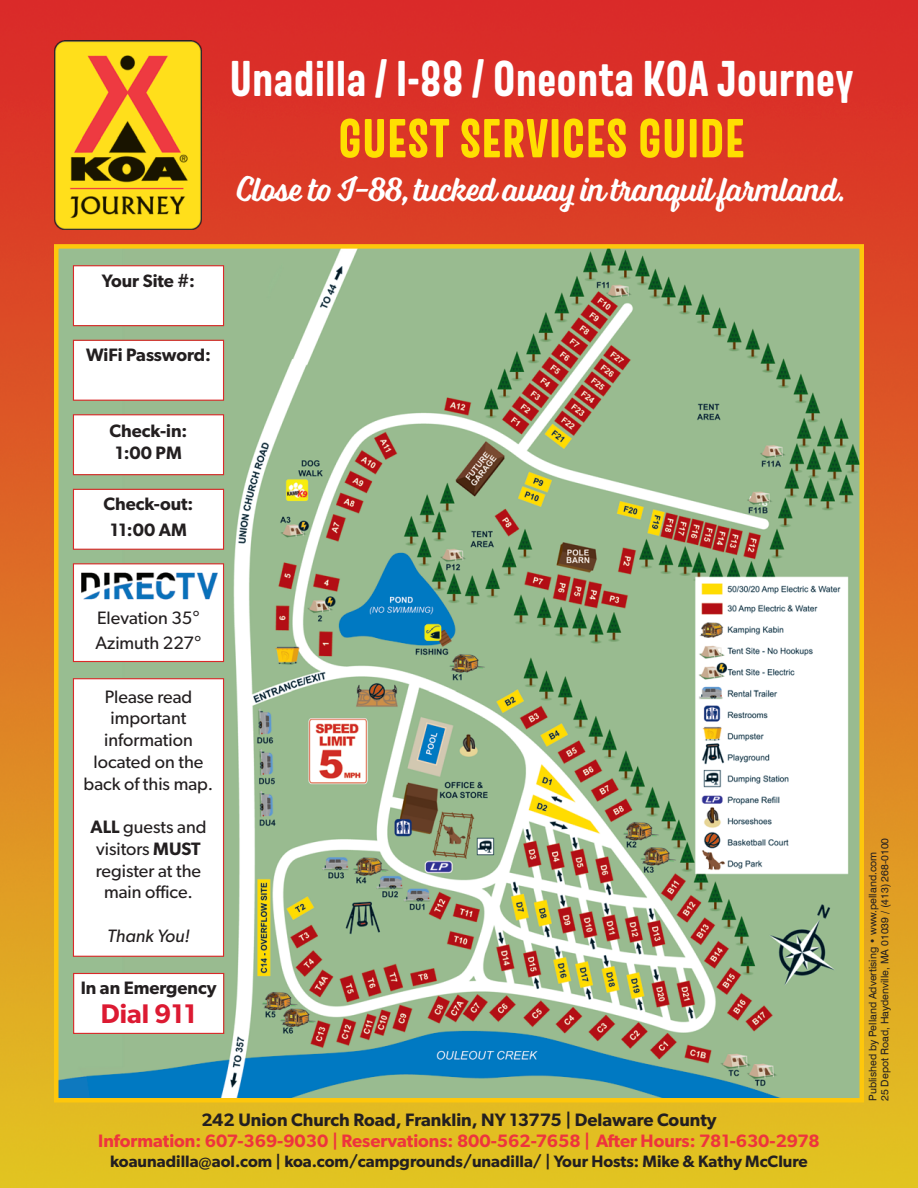
<style>
.page{position:relative;width:918px;height:1188px;background:#fff}
.page>*{position:absolute;margin:0;border:0;box-sizing:border-box;transform-origin:0 0}
.t1{font:700 54px "Merlod Norme";color:#ffdf01}
.t2{font:700 49.5px "Merlod Norme";color:#fff}
.t3{font:36px "Voltage";letter-spacing:-.035em;color:#fff}
.t4{font:600 27px "Gibson";color:#dc1a32}
.t5{font:18px/21.8px "Gibson";color:#231f20;text-align:center}
.t6{font:600 18px/21.6px "Gibson";color:#231f20;text-align:center}
.t7{font:600 18px "Gibson";color:#ee343d}
.t8{font:italic 18px "Gibson";color:#231f20}
.t9{font:600 16.5px "Gibson";color:#231f20}
.t10{font:10.5px/12px "Swiss 721 BT";color:#231f20}
.s1{font-weight:600}
</style>
<div class="page">
<img style="left:0;top:0;width:918px;height:1188px">
<img style="left:59px;top:249px;width:800px;height:848px">
<div style="left:54px;top:244px;width:810px;height:858px;border:4px solid #fec70c"></div>
<img style="left:54px;top:40px;width:148px;height:190px">
<div style="left:74px;top:266px;width:149px;height:59px;background:#fff"></div>
<div style="left:73px;top:265px;width:151px;height:61px;border:1px solid #da2929"></div>
<div style="left:74px;top:341px;width:149px;height:59px;background:#fff"></div>
<div style="left:73px;top:340px;width:151px;height:61px;border:1px solid #da2929"></div>
<div style="left:74px;top:415px;width:149px;height:59px;background:#fff"></div>
<div style="left:73px;top:414px;width:151px;height:61px;border:1px solid #da2929"></div>
<div style="left:74px;top:490px;width:149px;height:59px;background:#fff"></div>
<div style="left:73px;top:489px;width:151px;height:61px;border:1px solid #da2929"></div>
<div style="left:74px;top:679px;width:149px;height:277px;background:#fff"></div>
<div style="left:73px;top:678px;width:151px;height:279px;border:1px solid #da2929"></div>
<div style="left:74px;top:564px;width:149px;height:97px;background:#fff"></div>
<div style="left:73px;top:563px;width:151px;height:99px;border:1px solid #da2929"></div>
<img style="left:81px;top:572px;width:137px;height:28px">
<div style="left:74px;top:974px;width:149px;height:59px;background:#fff"></div>
<div style="left:73px;top:973px;width:151px;height:61px;border:1px solid #da2929"></div>
<h2 class="t2" style="left:229px;top:50px;width:626px">Unadilla / I-88 / Oneonta KOA Journey</h2>
<h1 class="t1" style="left:338px;top:107px;width:409px">GUEST SERVICES GUIDE</h1>
<h3 class="t3" style="left:237px;top:167px;width:611px">Close to I-88, tucked away in tranquil farmland.</h3>
<p class="t6" style="left:102px;top:271px;width:95px">Your Site #:</p>
<p class="t6" style="left:86px;top:346px;width:126px">WiFi Password:</p>
<p class="t6" style="left:110px;top:422px;width:79px">Check-in:<br>1:00 PM</p>
<p class="t6" style="left:103px;top:493px;width:92px;line-height:25.5px">Check-out:<br>11:00 AM</p>
<p class="t5" style="left:95px;top:607px;width:108px;line-height:25.5px;text-align:left">Elevation 35°<br>Azimuth 227°</p>
<p class="t5" style="left:84px;top:687px;width:131px">Please read important information located on the back of this map.</p>
<p class="t5" style="left:90px;top:818px;width:118px"><span class="s1">ALL</span> guests and visitors <span class="s1">MUST </span>register at the main office.</p>
<p class="t8" style="left:107px;top:925px;width:84px">Thank You!</p>
<p class="t6" style="left:81px;top:979px;width:138px">In an Emergency</p>
<h3 class="t4" style="left:101px;top:1004px;width:97px">Dial 911</h3>
<p class="t6" style="left:201px;top:1110px;width:517px">242 Union Church Road, Franklin, NY 13775 | Delaware County</p>
<p class="t7" style="left:98px;top:1135px;width:723px">Information: 607-369-9030 | Reservations: 800-562-7658 | After Hours: 781-630-2978</p>
<p class="t9" style="left:110px;top:1155px;width:699px">koaunadilla@aol.com | koa.com/campgrounds/unadilla/ | Your Hosts: Mike &amp; Kathy McClure</p>
<p class="t10" style="left:867px;top:1101px;width:265px;rotate:-90deg">Published by Pelland Advertising • www.pelland.com<br>25 Depot Road, Haydenville, MA 01039 / (413) 268-0100</p>
</div>
